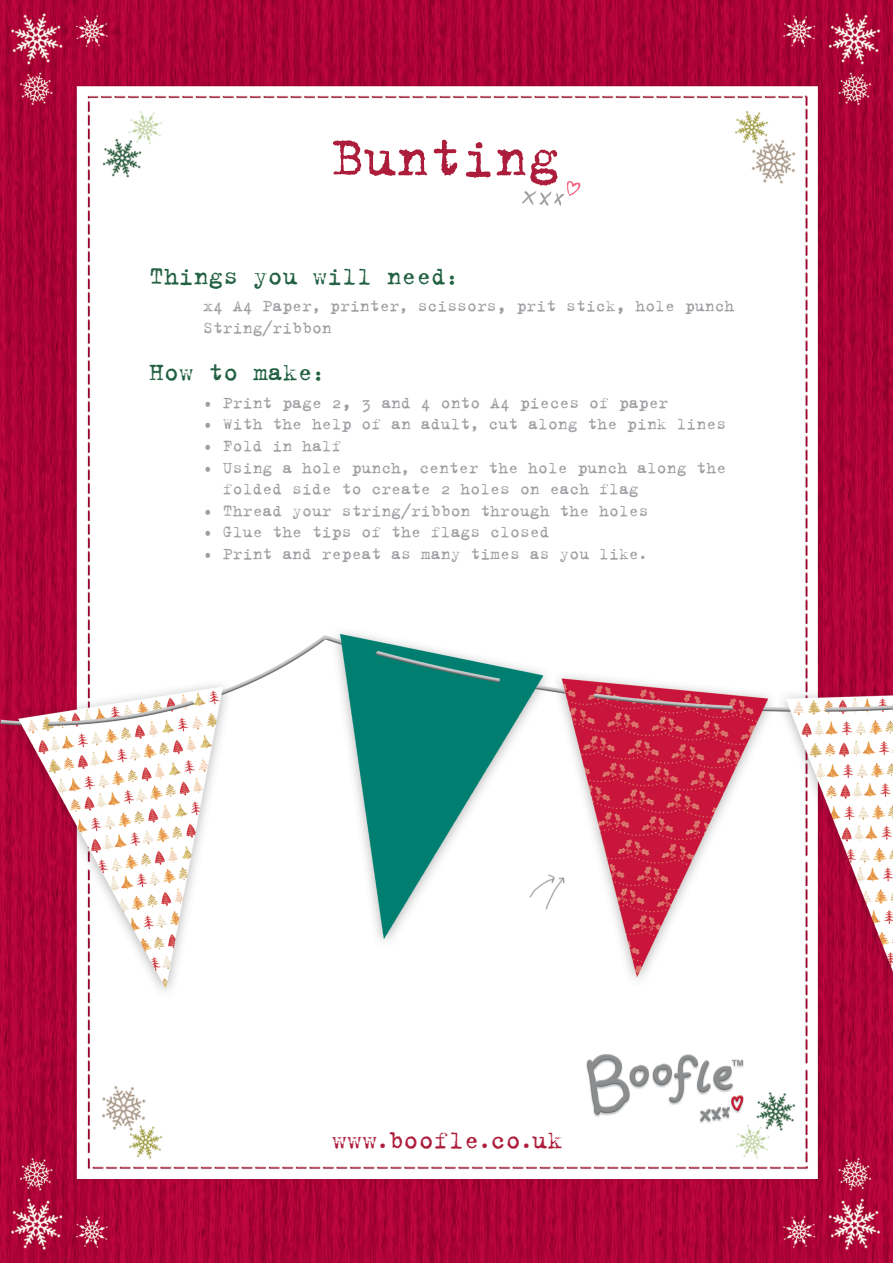
<style>
.page{position:relative;width:893px;height:1263px;background:#fff}
.page>*{position:absolute;margin:0;border:0;box-sizing:border-box;transform-origin:0 0}
.t1{font:800 59.7px "Trixie OT";color:#ac1d3b}
.t2{font:800 27.45px "Trixie OT";color:#ad1e3c}
.t3{font:800 27px "Trixie OT";color:#216042}
.t4{font:800 18px/21.6px "Trixie OT";color:#9d9fa2}
.s1{font-size:21px}
.s2{font-size:15px}
.s3{font-size:20.7px}
</style>
<div class="page">
<img style="left:0;top:0;width:893px;height:1263px">
<svg style="left:522px;top:181px;width:58px;height:25px"></svg>
<h1 class="t1" style="left:331px;top:122px;width:231px">Bunting</h1>
<h3 class="t3" style="left:149px;top:260px;width:310px">Things you will need<span class="s1">:</span></h3>
<p class="t4" style="left:203px;top:295px;width:533px">x4 A4 Paper<span class="s2">,</span> printer<span class="s2">,</span> scissors, prit stick, hole punch<br>String/ribbon</p>
<h3 class="t3" style="left:149px;top:356px;width:176px">How to make<span class="s1">:</span></h3>
<p class="t4" style="left:203px;top:391px;width:467px">• Print page 2, 3 and 4 onto A4 pieces of paper</p>
<p class="t4" style="left:203px;top:413px;width:525px">• With the help of an adult<span class="s2">,</span> cut along the pink lines</p>
<p class="t4" style="left:203px;top:435px;width:140px">• Fold in half</p>
<p class="t4" style="left:223px;top:456px;width:505px;text-indent:-20px">• Using a hole punch<span class="s2">,</span> center the hole punch along the folded side to create 2 holes on each flag</p>
<p class="t4" style="left:203px;top:499px;width:447px">• Thread your string/ribbon through the holes</p>
<p class="t4" style="left:203px;top:521px;width:348px">• Glue the tips of the flags closed</p>
<p class="t4" style="left:203px;top:543px;width:445px">• Print and repeat as many times as you like<span class="s2">.</span></p>
<h2 class="t2" style="left:332px;top:1124px;width:232px">www<span class="s3">.</span>boofle<span class="s3">.</span>co<span class="s3">.</span>uk</h2>
</div>
